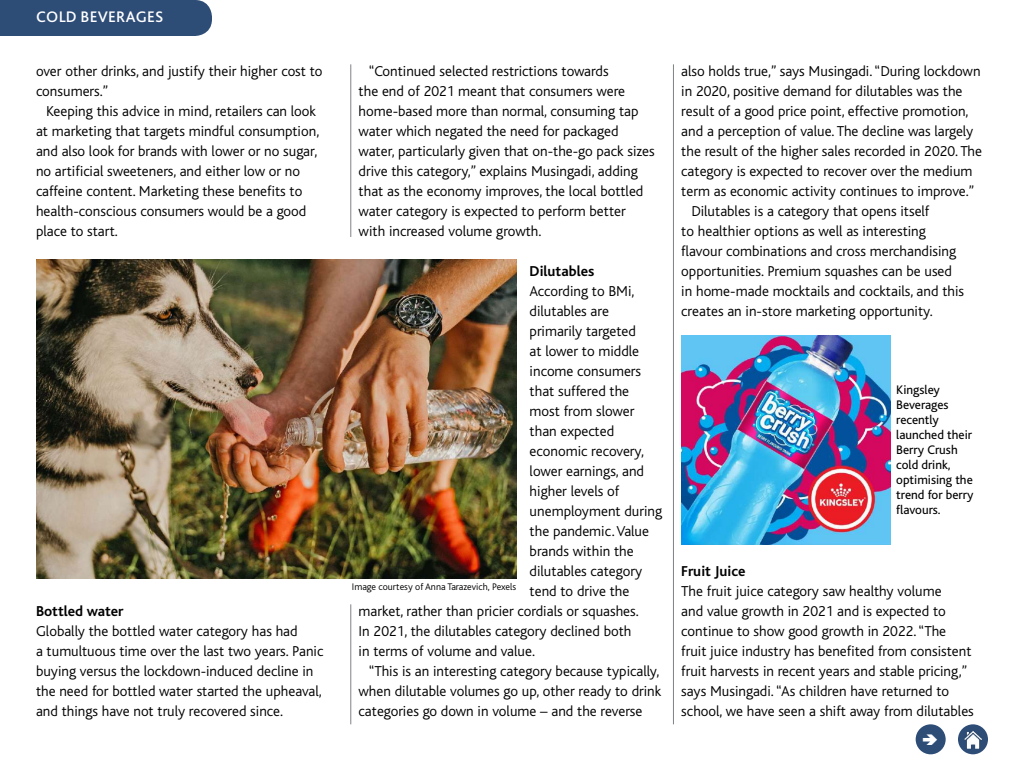
<style>
.page{position:relative;width:1024px;height:768px;background:#fff}
.page>*{position:absolute;margin:0;border:0;box-sizing:border-box;transform-origin:0 0}
.t1{font:500 16px "Bliss Pro";letter-spacing:.015em;color:#fff}
.t2{font:300 15px/20px "Bliss";color:#000}
.t3{font:700 15px "Bliss";color:#000}
.t4{font:13px/15px "Bliss";color:#000}
.t5{font:300 10px "Bliss";color:#000}
</style>
<div class="page">
<div style="left:916px;top:724px;width:30px;height:30px;background:#2d4d77;border-radius:50%"></div>
<div style="left:958px;top:724px;width:30px;height:30px;background:#2d4d77;border-radius:50%"></div>
<img style="left:964px;top:731px;width:18px;height:17px">
<div style="left:0;top:0;width:212px;height:36px;background:#2d4d77"></div>
<hr style="left:673px;top:64px;width:1px;height:660px;background:#808285">
<hr style="left:351px;top:604px;width:1px;height:120px;background:#808285">
<hr style="left:351px;top:64px;width:1px;height:173px;background:#808285">
<img style="left:36px;top:259px;width:480px;height:320px">
<img style="left:681px;top:335px;width:210px;height:210px">
<p class="t1" style="left:36px;top:6px;width:129px">COLD BEVERAGES</p>
<p class="t2" style="left:36px;top:61px;width:288px">over other drinks, and justify their higher cost to consumers.”</p>
<p class="t2" style="left:36px;top:101px;width:285px;text-indent:10px">Keeping this advice in mind, retailers can look at marketing that targets mindful consumption, and also look for brands with lower or no sugar, no artificial sweeteners, and either low or no caffeine content. Marketing these benefits to health-conscious consumers would be a good place to start.</p>
<p class="t3" style="left:36px;top:603px;width:89px">Bottled water</p>
<p class="t2" style="left:36px;top:621px;width:289px">Globally the bottled water category has had<br>a tumultuous time over the last two years. Panic buying versus the lockdown-induced decline in the need for bottled water started the upheaval, and things have not truly recovered since.</p>
<p class="t2" style="left:359px;top:61px;width:297px;text-indent:10px">“Continued selected restrictions towards<br>the end of 2021 meant that consumers were home-based more than normal, consuming tap water which negated the need for packaged water, particularly given that on-the-go pack sizes drive this category,” explains Musingadi, adding that as the economy improves, the local bottled water category is expected to perform better with increased volume growth.</p>
<p class="t3" style="left:530px;top:263px;width:66px">Dilutables</p>
<p class="t2" style="left:530px;top:281px;width:106px">According to BMi,</p>
<p class="t2" style="left:530px;top:301px;width:81px">dilutables are</p>
<p class="t2" style="left:530px;top:321px;width:108px">primarily targeted</p>
<p class="t2" style="left:530px;top:341px;width:111px">at lower to middle</p>
<p class="t2" style="left:530px;top:361px;width:113px">income consumers</p>
<p class="t2" style="left:530px;top:381px;width:101px">that suffered the</p>
<p class="t2" style="left:530px;top:401px;width:106px">most from slower</p>
<p class="t2" style="left:530px;top:421px;width:86px">than expected</p>
<p class="t2" style="left:530px;top:441px;width:116px">economic recovery,</p>
<p class="t2" style="left:530px;top:461px;width:116px">lower earnings, and</p>
<p class="t2" style="left:530px;top:481px;width:91px">higher levels of</p>
<p class="t2" style="left:530px;top:501px;width:134px">unemployment during</p>
<p class="t2" style="left:530px;top:521px;width:121px">the pandemic. Value</p>
<p class="t2" style="left:530px;top:541px;width:106px">brands within the</p>
<p class="t2" style="left:530px;top:561px;width:114px">dilutables category</p>
<p class="t2" style="left:530px;top:581px;width:101px">tend to drive the</p>
<p class="t2" style="left:359px;top:601px;width:282px">market, rather than pricier cordials or squashes.</p>
<p class="t2" style="left:359px;top:621px;width:274px">In 2021, the dilutables category declined both</p>
<p class="t2" style="left:359px;top:641px;width:178px">in terms of volume and value.</p>
<p class="t2" style="left:369px;top:661px;width:292px">“This is an interesting category because typically,</p>
<p class="t2" style="left:359px;top:681px;width:304px">when dilutable volumes go up, other ready to drink</p>
<p class="t2" style="left:359px;top:701px;width:285px">categories go down in volume – and the reverse</p>
<p class="t5" style="left:352px;top:581px;width:166px">Image courtesy of Anna Tarazevich, Pexels</p>
<p class="t2" style="left:681px;top:61px;width:301px">also holds true,” says Musingadi. “During lockdown</p>
<p class="t2" style="left:681px;top:81px;width:283px">in 2020, positive demand for dilutables was the</p>
<p class="t2" style="left:681px;top:101px;width:289px">result of a good price point, effective promotion,</p>
<p class="t2" style="left:681px;top:121px;width:294px">and a perception of value. The decline was largely</p>
<p class="t2" style="left:681px;top:141px;width:302px">the result of the higher sales recorded in 2020. The</p>
<p class="t2" style="left:681px;top:161px;width:293px">category is expected to recover over the medium</p>
<p class="t2" style="left:681px;top:181px;width:295px">term as economic activity continues to improve.”</p>
<p class="t2" style="left:691px;top:201px;width:240px">Dilutables is a category that opens itself</p>
<p class="t2" style="left:681px;top:221px;width:246px">to healthier options as well as interesting</p>
<p class="t2" style="left:681px;top:241px;width:276px">flavour combinations and cross merchandising</p>
<p class="t2" style="left:681px;top:261px;width:272px">opportunities. Premium squashes can be used</p>
<p class="t2" style="left:681px;top:281px;width:284px">in home-made mocktails and cocktails, and this</p>
<p class="t2" style="left:681px;top:301px;width:253px">creates an in-store marketing opportunity.</p>
<p class="t4" style="left:896px;top:383px;width:79px">Kingsley<br>Beverages recently launched their<br>Berry Crush cold drink, optimising the trend for berry flavours.</p>
<p class="t3" style="left:681px;top:563px;width:66px">Fruit Juice</p>
<p class="t2" style="left:681px;top:581px;width:294px">The fruit juice category saw healthy volume<br>and value growth in 2021 and is expected to continue to show good growth in 2022. “The fruit juice industry has benefited from consistent fruit harvests in recent years and stable pricing,” says Musingadi. “As children have returned to school, we have seen a shift away from dilutables</p>
</div>
